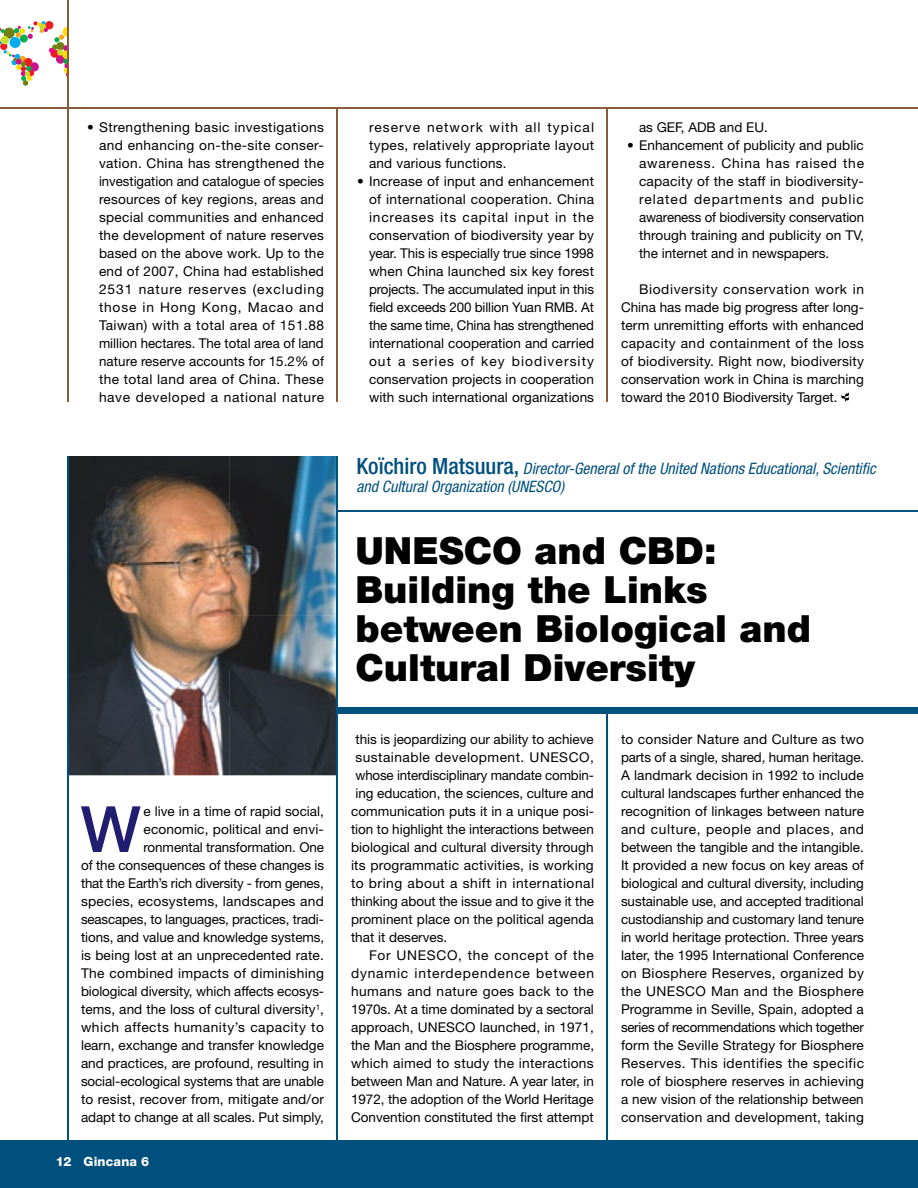
<style>
.page{position:relative;width:918px;height:1188px;background:#fff}
.page>*{position:absolute;margin:0;border:0;box-sizing:border-box;transform-origin:0 0}
.t1{font:500 63.9px "Helvetica Neue LT Std";color:#211d70}
.t2{font:900 37.5px/39px "Helvetica Neue LT Std";color:#000}
.t3{font:italic condensed 15.75px/18px "Helvetica Neue LT Std";color:#00507d}
.t4{font:13.5px/18px "Helvetica Neue LT Std";letter-spacing:.005em;color:#000;text-align:justify}
.t5{font:13.5px "Helvetica Neue LT Std";letter-spacing:.035em;color:#000}
.t6{font:13.5px "Helvetica Neue LT Std";letter-spacing:.06em;color:#000}
.t7{font:13.5px "Helvetica Neue LT Std";letter-spacing:.03em;color:#000}
.t8{font:13.5px "Helvetica Neue LT Std";letter-spacing:.05em;color:#000}
.t9{font:800 12.75px "Helvetica Neue LT Std";letter-spacing:.015em;color:#fff}
.s1{font-weight:500;font-style:normal;font-size:22.5px}
</style>
<div class="page">
<svg style="left:0;top:21px;width:68px;height:64px"></svg>
<div style="left:0;top:1140px;width:918px;height:48px;background:#00507d"></div>
<hr style="left:68px;top:0;width:1px;height:402px;background:#885d3d">
<hr style="left:0;top:107px;width:918px;height:2px;background:#885d3d">
<hr style="left:186px;top:510px;width:732px;height:2px;background:#00507d">
<hr style="left:607px;top:108px;width:1px;height:294px;background:#885d3d">
<hr style="left:607px;top:708px;width:1px;height:432px;background:#00507d">
<hr style="left:337px;top:108px;width:1px;height:294px;background:#885d3d">
<div style="left:69px;top:708px;width:849px;height:6px;background:#00507d"></div>
<svg style="left:841px;top:392px;width:8px;height:10px"></svg>
<img style="left:69px;top:456px;width:268px;height:319px">
<img style="left:186px;top:510px;width:151px;height:2px">
<img style="left:69px;top:708px;width:268px;height:6px">
<hr style="left:337px;top:456px;width:1px;height:684px;background:#00507d">
<hr style="left:68px;top:456px;width:1px;height:684px;background:#00507d">
<p class="t4" style="left:99px;top:118px;width:227px;text-indent:-12px">• Strengthening basic investigations and enhancing on-the-site conser&shy;vation. China has strengthened the investigation and catalogue of species resources of key regions, areas and special communities and enhanced the development of nature reserves based on the above work. Up to the end of 2007, China had established 2531 nature reserves (excluding those in Hong Kong, Macao and Taiwan) with a total area of 151.88 million hectares. The total area of land nature reserve accounts for 15.2% of the total land area of China. These have developed a national nature</p>
<p class="t4" style="left:369px;top:118px;width:227px">reserve network with all typical types, relatively appropriate layout and various functions.</p>
<p class="t4" style="left:357px;top:172px;width:239px;text-align:right">• Increase of input and enhancement of international cooperation. China increases its capital input in the conservation of biodiversity year by year. This is especially true since 1998 when China launched six key forest projects. The accumulated input in this eld exceeds 200 billion Yuan RMB. At the same time, China has strengthened international cooperation and carried out a series of key biodiversity conservation projects in cooperation with such international organizations</p>
<p class="t4" style="left:639px;top:118px;width:130px">as GEF, ADB and EU.</p>
<p class="t4" style="left:639px;top:136px;width:227px;text-indent:-12px">• Enhancement of publicity and public awareness. China has raised the capacity of the staff in biodiversity&shy;related departments and public awareness of biodiversity conservation through training and publicity on TV, the internet and in newspapers.</p>
<p class="t4" style="left:621px;top:280px;width:245px;text-indent:18px">Biodiversity conservation work in China has made big progress after long&shy;term unremitting efforts with enhanced capacity and containment of the loss of biodiversity. Right now, biodiversity conservation work in China is marching toward the 2010 Biodiversity Target.</p>
<p class="t3" style="left:357px;top:460px;width:521px"><span class="s1">Koïchiro Matsuura,</span> Director-General of the United Nations Educational, Scientific and Cultural Organization (UNESCO)</p>
<p class="t4" style="left:81px;top:802px;width:245px;text-align:right">e live in a time of rapid social, economic, political and envi-<br>ronmental transformation. One<br>of the consequences of these changes is that the Earth’s rich diversity - from genes, species, ecosystems, landscapes and seascapes, to languages, practices, tradi&shy;tions, and value and knowledge systems, is being lost at an unprecedented rate.<br>The combined impacts of diminishing biological diversity, which affects ecosys&shy;tems, and the loss of cultural diversity<sup>1</sup>, which affects humanity’s capacity to learn, exchange and transfer knowledge and practices, are profound, resulting in social-ecological systems that are unable to resist, recover from, mitigate and/or adapt to change at all scales. Put simply,</p>
<h1 class="t1" style="left:81px;top:791px;width:62px">W</h1>
<p class="t9" style="left:56px;top:1154px;width:95px">12 Gincana 6</p>
<h2 class="t2" style="left:355px;top:531px;width:457px">UNESCO and CBD:<br>Building the Links between Biological and<br>Cultural Diversity</h2>
<p class="t4" style="left:355px;top:730px;width:240px">this is jeopardizing our ability to achieve</p>
<p class="t5" style="left:355px;top:749px;width:240px">sustainable development. UNESCO,</p>
<p class="t4" style="left:355px;top:766px;width:240px">whose interdisciplinary mandate combin-</p>
<p class="t4" style="left:355px;top:784px;width:240px">ing education, the sciences, culture and</p>
<p class="t4" style="left:351px;top:802px;width:245px">communication puts it in a unique posi-</p>
<p class="t4" style="left:351px;top:820px;width:244px">tion to highlight the interactions between</p>
<p class="t4" style="left:351px;top:838px;width:244px">biological and cultural diversity through</p>
<p class="t4" style="left:351px;top:856px;width:244px">its programmatic activities, is working</p>
<p class="t5" style="left:351px;top:875px;width:245px">to bring about a shift in international</p>
<p class="t4" style="left:351px;top:892px;width:245px">thinking about the issue and to give it the</p>
<p class="t4" style="left:351px;top:910px;width:244px">prominent place on the political agenda</p>
<p class="t4" style="left:351px;top:928px;width:98px">that it deserves.</p>
<p class="t8" style="left:369px;top:947px;width:226px">For UNESCO, the concept of the</p>
<p class="t6" style="left:351px;top:965px;width:245px">dynamic interdependence between</p>
<p class="t7" style="left:351px;top:983px;width:244px">humans and nature goes back to the</p>
<p class="t4" style="left:351px;top:1000px;width:244px">1970s. At a time dominated by a sectoral</p>
<p class="t4" style="left:351px;top:1018px;width:245px">approach, UNESCO launched, in 1971,</p>
<p class="t4" style="left:351px;top:1036px;width:245px">the Man and the Biosphere programme,</p>
<p class="t4" style="left:351px;top:1054px;width:244px">which aimed to study the interactions</p>
<p class="t4" style="left:351px;top:1072px;width:244px">between Man and Nature. A year later, in</p>
<p class="t4" style="left:351px;top:1090px;width:244px">1972, the adoption of the World Heritage</p>
<p class="t4" style="left:351px;top:1108px;width:244px">Convention constituted the rst attempt</p>
<p class="t4" style="left:621px;top:730px;width:245px">to consider Nature and Culture as two parts of a single, shared, human heritage.<br>A landmark decision in 1992 to include cultural landscapes further enhanced the recognition of linkages between nature and culture, people and places, and between the tangible and the intangible.<br>It provided a new focus on key areas of biological and cultural diversity, including sustainable use, and accepted traditional custodianship and customary land tenure in world heritage protection. Three years later, the 1995 International Conference on Biosphere Reserves, organized by the UNESCO Man and the Biosphere Programme in Seville, Spain, adopted a series of recommendations which together form the Seville Strategy for Biosphere Reserves. This identifies the specific role of biosphere reserves in achieving a new vision of the relationship between conservation and development, taking</p>
</div>
